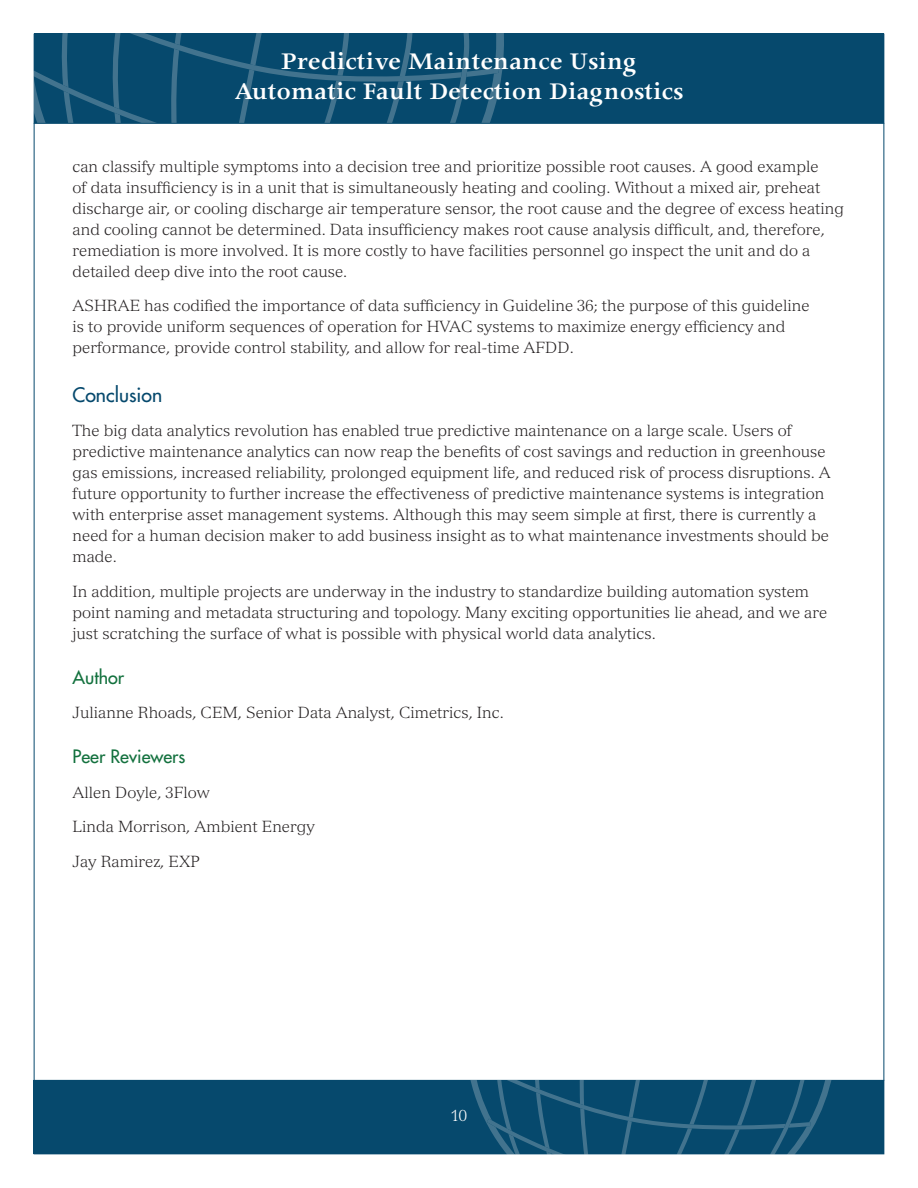
<style>
.page{position:relative;width:918px;height:1188px;background:#fff}
.page>*{position:absolute;margin:0;border:0;box-sizing:border-box;transform-origin:0 0}
.t1{font:600 27px "Apollo MT Std";color:#fff}
.subhead{font:500 19.5px "Futura Std";color:#06496d}
.subhead2{font:500 18px "Futura Std";color:#13713e}
.body{font:300 15.75px/21px "Versailles LT Std";color:#231f20}
.body-2{font:300 15.75px "Versailles LT Std";color:#fff}
</style>
<div class="page">
<div style="left:34px;top:34px;width:850px;height:89px;background:#06496d"></div>
<svg style="left:34px;top:34px;width:470px;height:89px"></svg>
<hr style="left:34px;top:123px;width:850px;height:1px;background:#06496d">
<div style="left:34px;top:1080px;width:850px;height:74px;background:#06496d"></div>
<svg style="left:470px;top:1080px;width:362px;height:74px"></svg>
<p class="t1" style="left:281px;top:47px;width:358px">Predictive Maintenance Using</p>
<p class="t1" style="left:234px;top:77px;width:451px">Automatic Fault Detection Diagnostics</p>
<p class="body" style="left:73px;top:156px;width:773px">can classify multiple symptoms into a decision tree and prioritize possible root causes. A good example<br>of data insufficiency is in a unit that is simultaneously heating and cooling. Without a mixed air, preheat discharge air, or cooling discharge air temperature sensor, the root cause and the degree of excess heating and cooling cannot be determined. Data insufficiency makes root cause analysis difficult, and, therefore, remediation is more involved. It is more costly to have facilities personnel go inspect the unit and do a detailed deep dive into the root cause.</p>
<p class="body" style="left:73px;top:295px;width:739px">ASHRAE has codified the importance of data sufficiency in Guideline 36; the purpose of this guideline is to provide uniform sequences of operation for HVAC systems to maximize energy efficiency and performance, provide control stability, and allow for real-time AFDD.</p>
<p class="subhead" style="left:73px;top:383px;width:91px">Conclusion</p>
<p class="body" style="left:73px;top:420px;width:760px">The big data analytics revolution has enabled true predictive maintenance on a large scale. Users of predictive maintenance analytics can now reap the benefits of cost savings and reduction in greenhouse gas emissions, increased reliability, prolonged equipment life, and reduced risk of process disruptions. A future opportunity to further increase the effectiveness of predictive maintenance systems is integration with enterprise asset management systems. Although this may seem simple at first, there is currently a need for a human decision maker to add business insight as to what maintenance investments should be made.</p>
<p class="body" style="left:73px;top:581px;width:756px">In addition, multiple projects are underway in the industry to standardize building automation system point naming and metadata structuring and topology. Many exciting opportunities lie ahead, and we are just scratching the surface of what is possible with physical world data analytics.</p>
<p class="subhead2" style="left:73px;top:666px;width:53px">Author</p>
<p class="body" style="left:73px;top:702px;width:433px">Julianne Rhoads, CEM, Senior Data Analyst, Cimetrics, Inc.</p>
<p class="subhead2" style="left:73px;top:745px;width:114px">Peer Reviewers</p>
<p class="body" style="left:73px;top:782px;width:139px">Allen Doyle, 3Flow</p>
<p class="body" style="left:73px;top:816px;width:244px">Linda Morrison, Ambient Energy</p>
<p class="body" style="left:73px;top:851px;width:129px">Jay Ramirez, EXP</p>
<p class="body-2" style="left:451px;top:1106px;width:18px">10</p>
</div>
